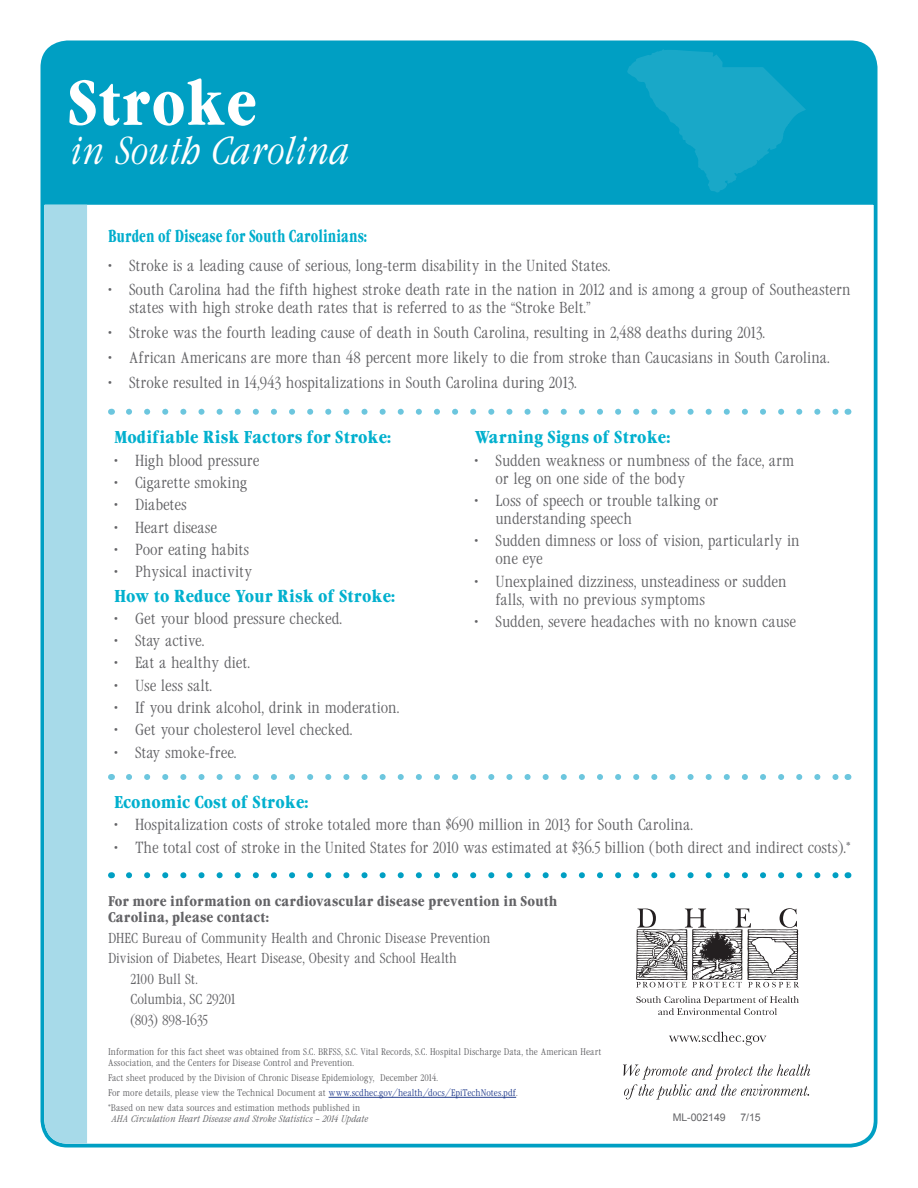
<style>
.page{position:relative;width:918px;height:1188px;background:#fff}
.page>*{position:absolute;margin:0;border:0;box-sizing:border-box;transform-origin:0 0}
.t1{font:700 60px "Garamond Cond";color:#fff}
.t2{font:italic 300 36px "Garamond Cond";color:#fff}
.t3{font:700 16.5px "Garamond Cond";color:#02b0ce}
.t4{font:700 16.5px "Garamond Cond";color:#00adcc;scale:.8 1}
.t5{font:300 15px/18px "Garamond Cond";color:#636366}
.t6{font:300 13.5px "Garamond Cond";color:#636366}
.t7{font:700 13.5px/16.2px "Garamond Cond";color:#636366}
.t8{font:10.5px "Arial";color:#636366}
.t9{font:300 9px/15.1px "Garamond Cond";letter-spacing:.01em;color:#636366}
.t10{font:italic 300 9px "Garamond Cond";letter-spacing:.005em;color:#636366}
.s1{color:#253f8e}
</style>
<div class="page">
<div style="left:40px;top:40px;width:838px;height:1108px;background:#009fc3;border-radius:27px"></div>
<svg style="left:627px;top:49px;width:179px;height:144px"></svg>
<div style="left:40px;top:200px;width:838px;height:948px;background:#fff"></div>
<svg style="left:42px;top:205px;width:45px;height:941px;background:#94d3e4"></svg>
<svg style="left:129px;top:409px;width:710px;height:6px;background:#d9f0f6"></svg>
<svg style="left:129px;top:774px;width:710px;height:6px;background:#d9f0f6"></svg>
<svg style="left:129px;top:872px;width:710px;height:6px"></svg>
<hr style="left:329px;top:1097px;width:187px;height:1px;background:#253f8e">
<svg style="left:636px;top:996px;width:163px;height:19px;background:#e0dfdf"></svg>
<svg style="left:636px;top:908px;width:163px;height:79px;background:#bebcbd"></svg>
<svg style="left:669px;top:1032px;width:97px;height:13px"></svg>
<svg style="left:623px;top:1064px;width:187px;height:35px;background:#e2e2e2"></svg>
<h1 class="t1" style="left:68px;top:64px;width:191px">Stroke</h1>
<h2 class="t2" style="left:68px;top:128px;width:281px">in South Carolina</h2>
<p class="t4" style="left:108px;top:226px;width:325px">Burden of Disease for South Carolinians:</p>
<p class="t5" style="left:108px;top:257px;width:504px">• Stroke is a leading cause of serious, long-term disability in the United States.</p>
<p class="t5" style="left:129px;top:281px;width:723px;text-indent:-21px">• South Carolina had the fifth highest stroke death rate in the nation in 2012 and is among a group of Southeastern states with high stroke death rates that is referred to as the “Stroke Belt.”</p>
<p class="t5" style="left:108px;top:324px;width:658px">• Stroke was the fourth leading cause of death in South Carolina, resulting in 2,488 deaths during 2013.</p>
<p class="t5" style="left:108px;top:349px;width:723px">• African Americans are more than 48 percent more likely to die from stroke than Caucasians in South Carolina.</p>
<p class="t5" style="left:108px;top:374px;width:470px">• Stroke resulted in 14,943 hospitalizations in South Carolina during 2013.</p>
<p class="t3" style="left:114px;top:427px;width:279px">Modifiable Risk Factors for Stroke:</p>
<p class="t5" style="left:114px;top:452px;width:147px">• High blood pressure</p>
<p class="t5" style="left:114px;top:474px;width:135px">• Cigarette smoking</p>
<p class="t5" style="left:114px;top:496px;width:74px">• Diabetes</p>
<p class="t5" style="left:114px;top:519px;width:104px">• Heart disease</p>
<p class="t5" style="left:114px;top:541px;width:137px">• Poor eating habits</p>
<p class="t5" style="left:114px;top:563px;width:140px">• Physical inactivity</p>
<p class="t3" style="left:114px;top:585px;width:283px">How to Reduce Your Risk of Stroke:</p>
<p class="t5" style="left:114px;top:610px;width:230px">• Get your blood pressure checked.</p>
<p class="t5" style="left:114px;top:632px;width:92px">• Stay active.</p>
<p class="t5" style="left:114px;top:654px;width:137px">• Eat a healthy diet.</p>
<p class="t5" style="left:114px;top:677px;width:100px">• Use less salt.</p>
<p class="t5" style="left:114px;top:699px;width:287px">• If you drink alcohol, drink in moderation.</p>
<p class="t5" style="left:114px;top:721px;width:240px">• Get your cholesterol level checked.</p>
<p class="t5" style="left:114px;top:744px;width:124px">• Stay smoke-free.</p>
<p class="t3" style="left:475px;top:427px;width:197px">Warning Signs of Stroke:</p>
<p class="t5" style="left:496px;top:452px;width:300px;text-indent:-21px">• Sudden weakness or numbness of the face, arm or leg on one side of the body</p>
<p class="t5" style="left:496px;top:492px;width:224px;text-indent:-21px">• Loss of speech or trouble talking or understanding speech</p>
<p class="t5" style="left:496px;top:532px;width:306px;text-indent:-21px">• Sudden dimness or loss of vision, particularly in one eye</p>
<p class="t5" style="left:496px;top:573px;width:293px;text-indent:-21px">• Unexplained dizziness, unsteadiness or sudden falls, with no previous symptoms</p>
<p class="t5" style="left:475px;top:613px;width:323px">• Sudden, severe headaches with no known cause</p>
<p class="t3" style="left:114px;top:791px;width:196px">Economic Cost of Stroke:</p>
<p class="t5" style="left:114px;top:816px;width:580px">• Hospitalization costs of stroke totaled more than $690 million in 2013 for South Carolina.</p>
<p class="t5" style="left:114px;top:838px;width:738px">• The total cost of stroke in the United States for 2010 was estimated at $36.5 billion (both direct and indirect costs).*</p>
<p class="t7" style="left:108px;top:893px;width:451px">For more information on cardiovascular disease prevention in South<br>Carolina, please contact:</p>
<p class="t6" style="left:108px;top:930px;width:384px">DHEC Bureau of Community Health and Chronic Disease Prevention</p>
<p class="t6" style="left:108px;top:950px;width:350px">Division of Diabetes, Heart Disease, Obesity and School Health</p>
<p class="t6" style="left:131px;top:971px;width:69px">2100 Bull St.</p>
<p class="t6" style="left:131px;top:991px;width:107px">Columbia, SC 29201</p>
<p class="t6" style="left:131px;top:1012px;width:79px">(803) 898-1635</p>
<p class="t9" style="left:108px;top:1047px;width:495px;line-height:10.8px">Information for this fact sheet was obtained from S.C. BRFSS, S.C. Vital Records, S.C. Hospital Discharge Data, the American Heart<br>Association, and the Centers for Disease Control and Prevention.</p>
<p class="t9" style="left:108px;top:1070px;width:411px">Fact sheet produced by the Division of Chronic Disease Epidemiology, December 2014.<br>For more details, please view the Technical Document at <span class="s1">www.scdhec.gov/health/docs/EpiTechNotes.pdf</span>. *Based on new data sources and estimation methods published in</p>
<p class="t10" style="left:111px;top:1113px;width:258px">AHA Circulation Heart Disease and Stroke Statistics – 2014 Update</p>
<p class="t8" style="left:673px;top:1110px;width:55px">ML-002149</p>
<p class="t8" style="left:740px;top:1110px;width:22px">7/15</p>
</div>
